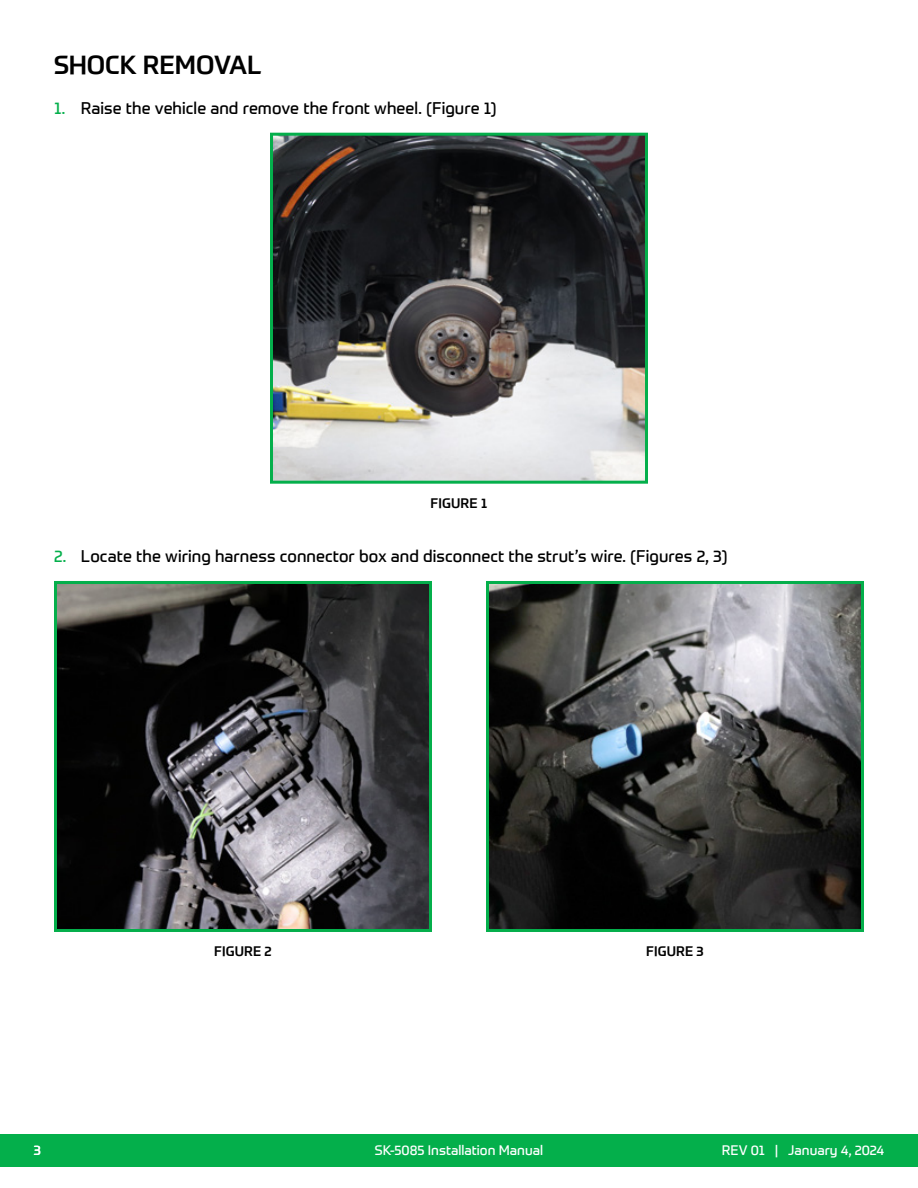
<style>
.page{position:relative;width:918px;height:1188px;background:#fff}
.page>*{position:absolute;margin:0;border:0;box-sizing:border-box;transform-origin:0 0}
.t1{font:500 25.5px "Prometo";letter-spacing:-.005em;color:#000}
.t2{font:16.5px "Prometo";letter-spacing:.005em;color:#000}
.t3{font:13.5px "Prometo";color:#fff}
.t4{font:500 13.5px "Prometo";letter-spacing:.01em;color:#000}
.s1{color:#04af4b}
</style>
<div class="page">
<div style="left:0;top:1134px;width:918px;height:32px;background:#04af4b"></div>
<img style="left:274px;top:137px;width:370px;height:343px">
<div style="left:270px;top:133px;width:378px;height:351px;border:3px solid #04af4b"></div>
<img style="left:58px;top:585px;width:370px;height:343px">
<div style="left:54px;top:581px;width:378px;height:351px;border:3px solid #04af4b"></div>
<img style="left:490px;top:585px;width:370px;height:343px">
<div style="left:486px;top:581px;width:378px;height:351px;border:3px solid #04af4b"></div>
<h1 class="t1" style="left:54px;top:49px;width:209px">SHOCK REMOVAL</h1>
<p class="t2" style="left:54px;top:98px;width:444px"><span class="s1">1.</span> Raise the vehicle and remove the front wheel. (Figure 1)</p>
<p class="t4" style="left:431px;top:494px;width:58px">FIGURE 1</p>
<p class="t2" style="left:54px;top:546px;width:675px"><span class="s1">2.</span> Locate the wiring harness connector box and disconnect the strut’s wire. (Figures 2, 3)</p>
<p class="t4" style="left:214px;top:943px;width:59px">FIGURE 2</p>
<p class="t4" style="left:646px;top:943px;width:59px">FIGURE 3</p>
<p class="t3" style="left:34px;top:1142px;width:9px">3</p>
<p class="t3" style="left:375px;top:1142px;width:170px">SK-5085 Installation Manual</p>
<p class="t3" style="left:722px;top:1142px;width:164px">REV 01 | January 4, 2024</p>
</div>
